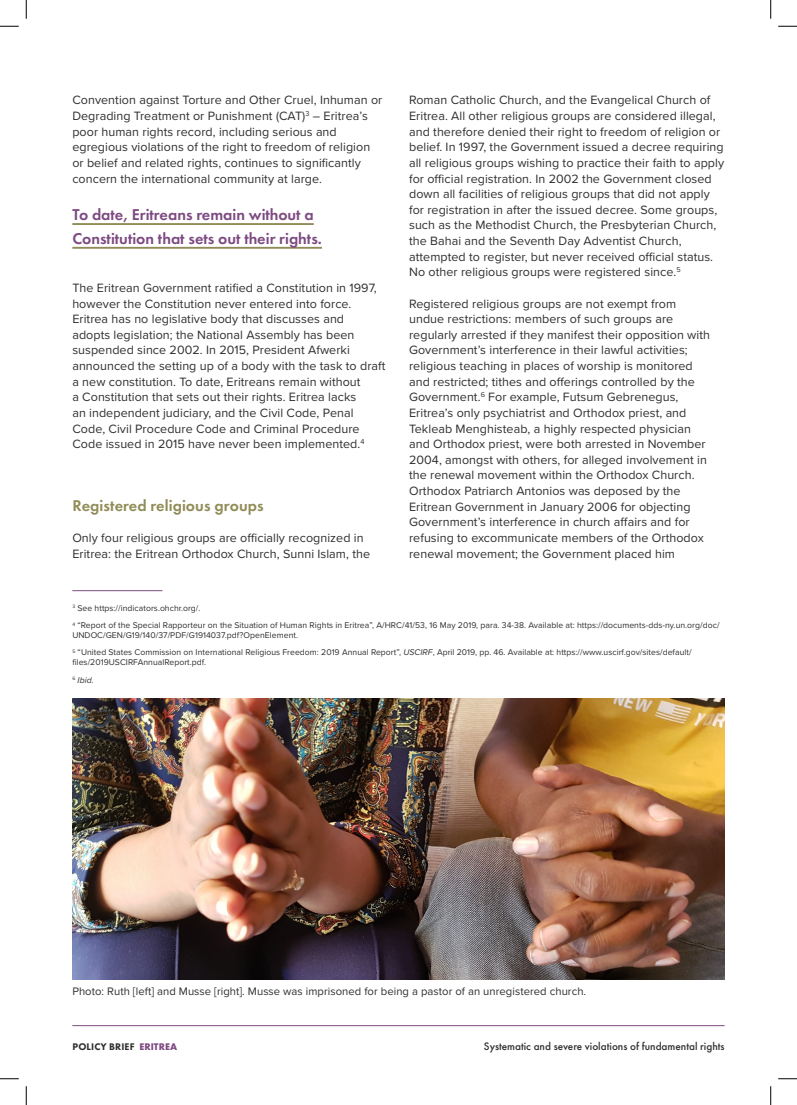
<style>
.page{position:relative;width:797px;height:1105px;background:#fff}
.page>*{position:absolute;margin:0;border:0;box-sizing:border-box;transform-origin:0 0}
.Pull_quote{font:600 16.25px/23.8px "Futura PT";color:#7d4a82}
.Body_copy{font:600 16.25px "Futura PT";letter-spacing:.005em;color:#908c57}
.Body_copy-2{font:12.5px/15.6px "Proxima Nova";letter-spacing:.005em;color:#312f30}
.Photo_caption{font:11.25px "Proxima Nova";letter-spacing:.005em;color:#312f30}
.t1{font:500 11.25px "Futura PT";color:#312f30}
.t2{font:800 10px "Futura PT";letter-spacing:.01em;color:#312f30}
.Footnote{font:8.62px/10px "Proxima Nova";letter-spacing:.005em;color:#312f30}
.Footnote-2{font:italic 8.62px "Proxima Nova";color:#312f30}
.s1{font-style:italic}
.s2{font-weight:700;color:#7d4a82}
</style>
<div class="page">
<hr style="left:72px;top:590px;width:90px;height:1px;background:#7d4a82">
<img style="left:72px;top:698px;width:652px;height:281px">
<hr style="left:72px;top:1025px;width:652px;height:1px;background:#7d4a82">
<hr style="left:72px;top:223px;width:242px;height:2px;background:#908c57">
<hr style="left:72px;top:247px;width:250px;height:2px;background:#908c57">
<svg style="left:0;top:25px;width:19px;height:2px"></svg>
<svg style="left:778px;top:25px;width:19px;height:2px"></svg>
<svg style="left:0;top:1078px;width:19px;height:1px"></svg>
<svg style="left:778px;top:1078px;width:19px;height:1px"></svg>
<svg style="left:25px;top:0;width:2px;height:19px"></svg>
<svg style="left:25px;top:1086px;width:2px;height:19px"></svg>
<svg style="left:770px;top:0;width:1px;height:19px"></svg>
<svg style="left:770px;top:1086px;width:1px;height:19px"></svg>
<p class="Body_copy-2" style="left:72px;top:92px;width:311px">Convention against Torture and Other Cruel, Inhuman or Degrading Treatment or Punishment (CAT)<sup>3</sup> – Eritrea’s poor human rights record, including serious and egregious violations of the right to freedom of religion or belief and related rights, continues to significantly concern the international community at large.</p>
<p class="Pull_quote" style="left:72px;top:203px;width:251px">To date, Eritreans remain without a<br>Constitution that sets out their rights.</p>
<p class="Body_copy-2" style="left:72px;top:279px;width:314px">The Eritrean Government ratified a Constitution in 1997, however the Constitution never entered into force.<br>Eritrea has no legislative body that discusses and<br>adopts legislation; the National Assembly has been suspended since 2002. In 2015, President Afwerki announced the setting up of a body with the task to draft a new constitution. To date, Eritreans remain without<br>a Constitution that sets out their rights. Eritrea lacks<br>an independent judiciary, and the Civil Code, Penal Code, Civil Procedure Code and Criminal Procedure Code issued in 2015 have never been implemented.<sup>4</sup></p>
<p class="Body_copy" style="left:72px;top:495px;width:193px">Registered religious groups</p>
<p class="Body_copy-2" style="left:72px;top:529px;width:299px">Only four religious groups are officially recognized in<br>Eritrea: the Eritrean Orthodox Church, Sunni Islam, the</p>
<p class="Body_copy-2" style="left:409px;top:92px;width:316px">Roman Catholic Church, and the Evangelical Church of Eritrea. All other religious groups are considered illegal, and therefore denied their right to freedom of religion or belief. In 1997, the Government issued a decree requiring all religious groups wishing to practice their faith to apply for official registration. In 2002 the Government closed down all facilities of religious groups that did not apply for registration in after the issued decree. Some groups, such as the Methodist Church, the Presbyterian Church, the Bahai and the Seventh Day Adventist Church, attempted to register, but never received official status.<br>No other religious groups were registered since.<sup>5</sup></p>
<p class="Body_copy-2" style="left:409px;top:295px;width:302px">Registered religious groups are not exempt from undue restrictions: members of such groups are regularly arrested if they manifest their opposition with Government’s interference in their lawful activities; religious teaching in places of worship is monitored and restricted; tithes and offerings controlled by the Government.<sup>6</sup> For example, Futsum Gebrenegus, Eritrea’s only psychiatrist and Orthodox priest, and Tekleab Menghisteab, a highly respected physician and Orthodox priest, were both arrested in November 2004, amongst with others, for alleged involvement in the renewal movement within the Orthodox Church.<br>Orthodox Patriarch Antonios was deposed by the Eritrean Government in January 2006 for objecting Government’s interference in church affairs and for refusing to excommunicate members of the Orthodox renewal movement; the Government placed him</p>
<p class="Footnote" style="left:72px;top:603px;width:130px"><sup>3</sup> See https://indicators.ohchr.org/.</p>
<p class="Footnote" style="left:72px;top:620px;width:648px"><sup>4</sup> “Report of the Special Rapporteur on the Situation of Human Rights in Eritrea”, A/HRC/41/53, 16 May 2019, para. 34-38. Available at: https://documents-dds-ny.un.org/doc/<br>UNDOC/GEN/G19/140/37/PDF/G1914037.pdf?OpenElement.</p>
<p class="Footnote" style="left:72px;top:647px;width:620px"><sup>5</sup> “United States Commission on International Religious Freedom: 2019 Annual Report”, <span class="s1">USCIRF</span>, April 2019, pp. 46. Available at: https://www.uscirf.gov/sites/default/ files/2019USCIRFAnnualReport.pdf.</p>
<p class="Footnote-2" style="left:72px;top:673px;width:23px"><sup>6</sup> Ibid.</p>
<p class="Photo_caption" style="left:72px;top:983px;width:515px">Photo: Ruth [left] and Musse [right]. Musse was imprisoned for being a pastor of an unregistered church.</p>
<p class="t2" style="left:72px;top:1041px;width:106px">POLICY BRIEF <span class="s2">ERITREA</span></p>
<p class="t1" style="left:484px;top:1040px;width:242px">Systematic and severe violations of fundamental rights</p>
</div>
